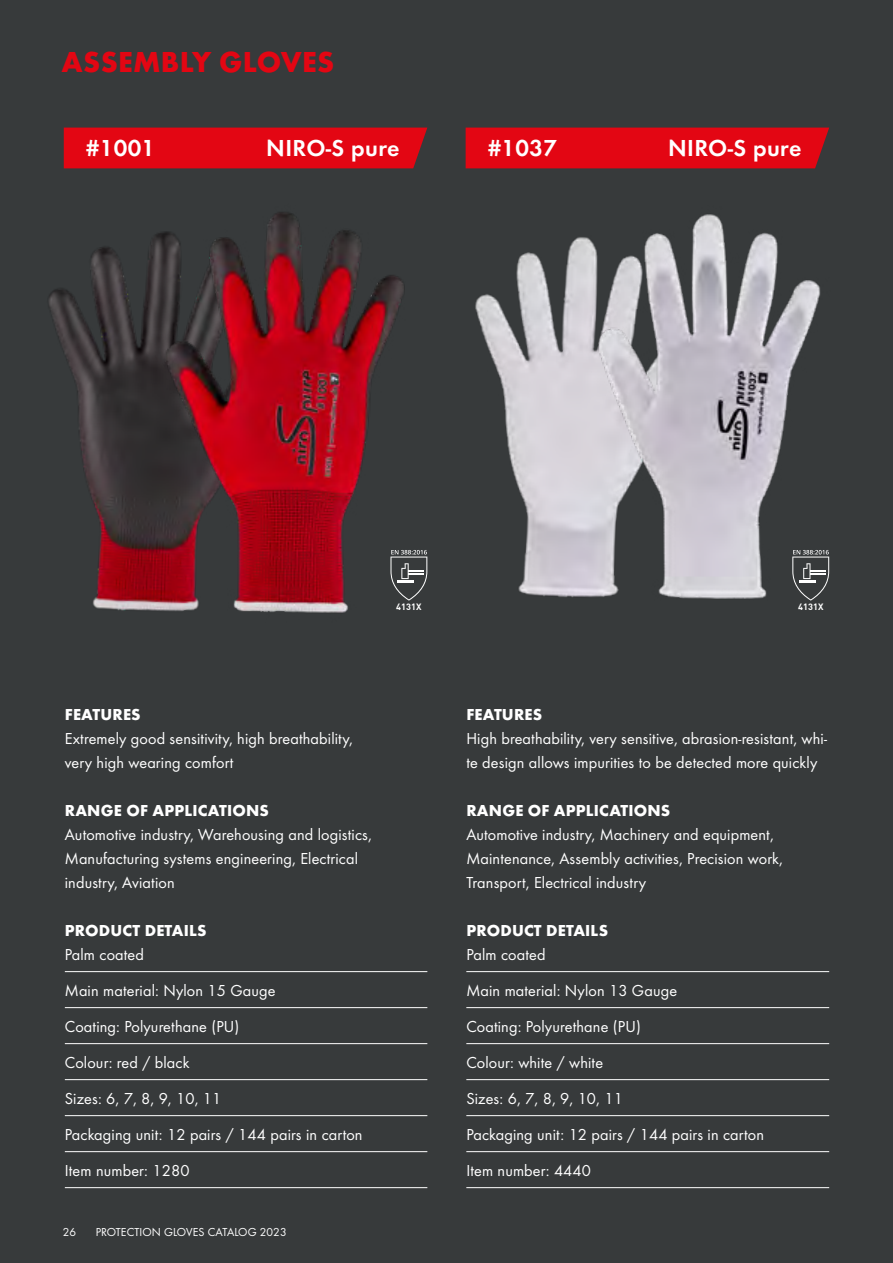
<style>
.page{position:relative;width:893px;height:1263px;background:#373a3b}
.page>*{position:absolute;margin:0;border:0;box-sizing:border-box;transform-origin:0 0}
.t1{font:700 30px "Futura";letter-spacing:.01em;color:#e30613}
.t2{font:24px "Futura Dem";letter-spacing:.015em;color:#fff}
.t3{font:16.5px/36px "Futura Boo";letter-spacing:.01em;color:#fff}
.t4{font:700 16.5px "Futura";letter-spacing:.01em;color:#fff}
.t5{font:12px "Futura Boo";letter-spacing:.01em;color:#fff}
.t6{font:700 9px "DIN";letter-spacing:.015em;color:#fff}
</style>
<div class="page">
<img style="left:49px;top:247px;width:95px;height:364px">
<img style="left:144px;top:168px;width:284px;height:445px">
<img style="left:475px;top:250px;width:94px;height:347px">
<img style="left:569px;top:214px;width:261px;height:385px">
<svg style="left:390px;top:550px;width:37px;height:51px"></svg>
<svg style="left:792px;top:550px;width:37px;height:51px"></svg>
<hr style="left:466px;top:971px;width:363px;height:1px;background:#fff">
<hr style="left:466px;top:1007px;width:363px;height:1px;background:#fff">
<hr style="left:466px;top:1043px;width:363px;height:1px;background:#fff">
<hr style="left:466px;top:1079px;width:363px;height:1px;background:#fff">
<hr style="left:466px;top:1115px;width:363px;height:1px;background:#fff">
<hr style="left:466px;top:1151px;width:363px;height:1px;background:#fff">
<hr style="left:466px;top:1187px;width:363px;height:1px;background:#fff">
<hr style="left:65px;top:971px;width:362px;height:1px;background:#fff">
<hr style="left:65px;top:1007px;width:362px;height:1px;background:#fff">
<hr style="left:65px;top:1043px;width:362px;height:1px;background:#fff">
<hr style="left:65px;top:1079px;width:362px;height:1px;background:#fff">
<hr style="left:65px;top:1115px;width:362px;height:1px;background:#fff">
<hr style="left:65px;top:1151px;width:362px;height:1px;background:#fff">
<hr style="left:65px;top:1187px;width:362px;height:1px;background:#fff">
<div style="left:466px;top:128px;width:363px;height:40px;background:#e30613"></div>
<div style="left:64px;top:128px;width:363px;height:40px;background:#e30613"></div>
<h1 class="t1" style="left:62px;top:43px;width:274px">ASSEMBLY GLOVES</h1>
<h2 class="t2" style="left:86px;top:134px;width:70px">#1001</h2>
<h2 class="t2" style="left:266px;top:134px;width:135px">NIRO-S pure</h2>
<h2 class="t2" style="left:488px;top:134px;width:70px">#1037</h2>
<h2 class="t2" style="left:668px;top:134px;width:135px">NIRO-S pure</h2>
<p class="t6" style="left:396px;top:601px;width:27px">4131X</p>
<p class="t6" style="left:798px;top:601px;width:27px">4131X</p>
<p class="t4" style="left:65px;top:704px;width:77px">FEATURES</p>
<p class="t3" style="left:65px;top:726px;width:290px;line-height:24px">Extremely good sensitivity, high breathability, very high wearing comfort</p>
<p class="t4" style="left:65px;top:800px;width:206px">RANGE OF APPLICATIONS</p>
<p class="t3" style="left:65px;top:822px;width:308px;line-height:24px">Automotive industry, Warehousing and logistics,<br>Manufacturing systems engineering, Electrical industry, Aviation</p>
<p class="t4" style="left:65px;top:920px;width:143px">PRODUCT DETAILS</p>
<p class="t3" style="left:65px;top:936px;width:299px">Palm coated<br>Main material: Nylon 15 Gauge<br>Coating: Polyurethane (PU)<br>Colour: red / black<br>Sizes: 6, 7, 8, 9, 10, 11<br>Packaging unit: 12 pairs / 144 pairs in carton<br>Item number: 1280</p>
<p class="t5" style="left:63px;top:1225px;width:15px">26</p>
<p class="t5" style="left:96px;top:1225px;width:193px">PROTECTION GLOVES CATALOG 2023</p>
<p class="t4" style="left:466px;top:704px;width:77px">FEATURES</p>
<p class="t3" style="left:466px;top:726px;width:362px;line-height:24px">High breathability, very sensitive, abrasion-resistant, whi&shy;te design allows impurities to be detected more quickly</p>
<p class="t4" style="left:466px;top:800px;width:206px">RANGE OF APPLICATIONS</p>
<p class="t3" style="left:466px;top:822px;width:318px;line-height:24px">Automotive industry, Machinery and equipment,<br>Maintenance, Assembly activities, Precision work,<br>Transport, Electrical industry</p>
<p class="t4" style="left:466px;top:920px;width:143px">PRODUCT DETAILS</p>
<p class="t3" style="left:466px;top:936px;width:299px">Palm coated<br>Main material: Nylon 13 Gauge<br>Coating: Polyurethane (PU)<br>Colour: white / white<br>Sizes: 6, 7, 8, 9, 10, 11<br>Packaging unit: 12 pairs / 144 pairs in carton<br>Item number: 4440</p>
</div>
